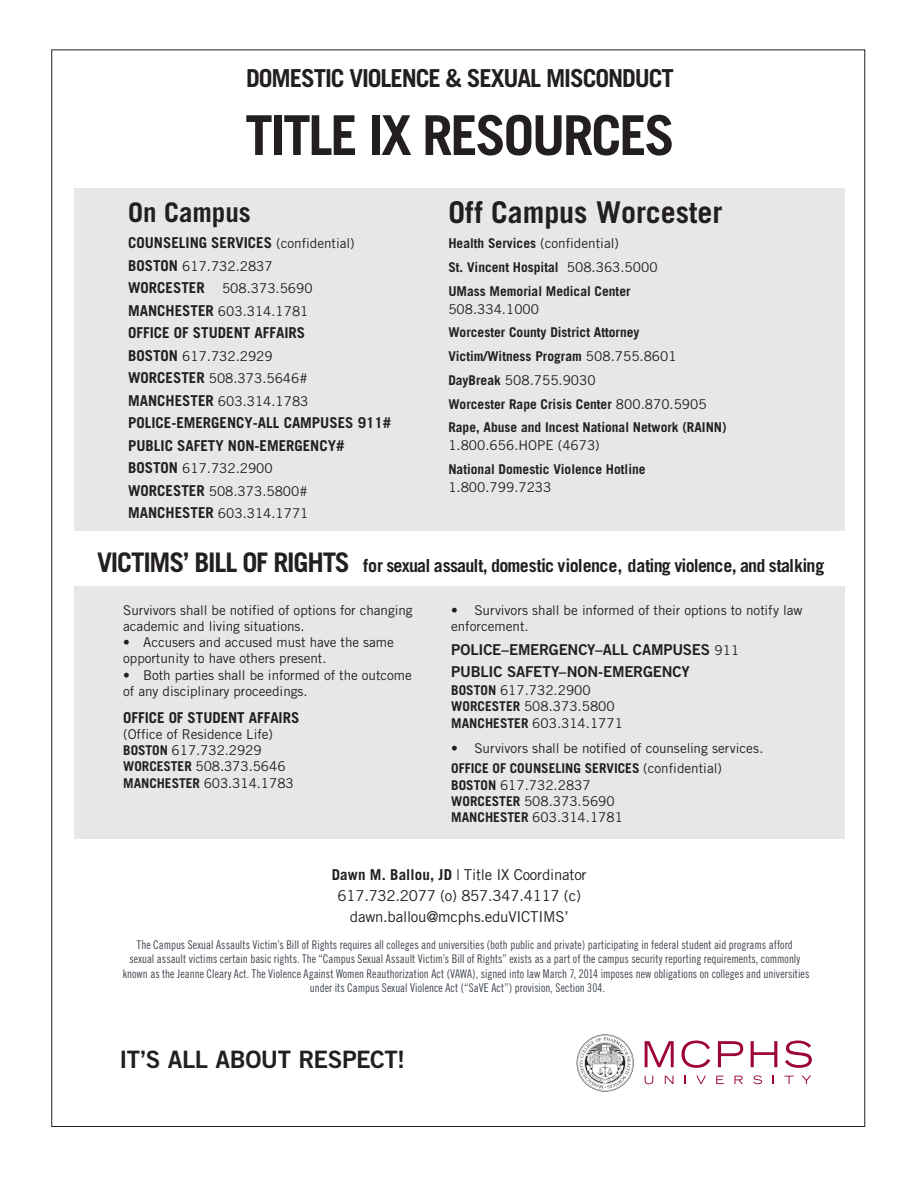
<style>
.page{position:relative;width:918px;height:1188px;background:#fff}
.page>*{position:absolute;margin:0;border:0;box-sizing:border-box;transform-origin:0 0}
.t1{font:700 55.05px "Trade Gothic";letter-spacing:-.045em;color:#231f20}
.t2{font:700 30px "Trade Gothic";color:#231f20}
.t3{font:700 27px "Trade Gothic";color:#231f20}
.t4{font:700 24.75px "Trade Gothic";letter-spacing:-.045em;color:#231f20}
.t5{font:24px "Trade Gothic Bold Two";letter-spacing:-.02em;color:#231f20}
.t6{font:700 18px "Trade Gothic";letter-spacing:-.045em;color:#231f20}
.t7{font:700 15px/22.5px "Trade Gothic";color:#231f20}
.t8{font:15px/21px "Trade Gothic";letter-spacing:-.015em;color:#231f20;text-align:center}
.t9{font:15px/22.5px "Trade Gothic Bold Two";letter-spacing:-.015em;color:#231f20}
.t10{font:13.5px/16.2px "Trade Gothic";letter-spacing:-.005em;color:#231f20}
.t11{font:700 13.5px/23.7px "Trade Gothic";color:#231f20}
.t12{font:12px/14.4px "Trade Gothic Cond Eighteen";letter-spacing:.005em;color:#3e444f;text-align:center;scale:.93 1}
.s1{font-weight:400;font-size:13.5px}
.s2{font-weight:700;font-size:15px}
.s3{font-weight:400}
.s4{font-size:27px}
.s5{font-weight:700}
.s6{font-family:"Trade Gothic";font-size:13.5px}
</style>
<div class="page">
<div style="left:74px;top:188px;width:771px;height:343px;background:#e6e7e9"></div>
<div style="left:74px;top:586px;width:771px;height:253px;background:#e6e7e9"></div>
<svg style="left:645px;top:1041px;width:29px;height:26px"></svg>
<svg style="left:682px;top:1041px;width:28px;height:27px"></svg>
<svg style="left:718px;top:1041px;width:25px;height:26px"></svg>
<svg style="left:751px;top:1041px;width:26px;height:26px"></svg>
<svg style="left:785px;top:1041px;width:27px;height:27px"></svg>
<svg style="left:645px;top:1076px;width:8px;height:8px"></svg>
<svg style="left:665px;top:1076px;width:8px;height:8px"></svg>
<svg style="left:696px;top:1076px;width:10px;height:8px"></svg>
<svg style="left:716px;top:1076px;width:8px;height:8px"></svg>
<svg style="left:734px;top:1076px;width:9px;height:8px"></svg>
<svg style="left:753px;top:1075px;width:9px;height:9px"></svg>
<svg style="left:784px;top:1076px;width:10px;height:8px"></svg>
<svg style="left:802px;top:1076px;width:9px;height:8px"></svg>
<svg style="left:577px;top:1034px;width:57px;height:58px"></svg>
<h1 class="t4" style="left:246px;top:63px;width:429px">DOMESTIC VIOLENCE &amp; SEXUAL MISCONDUCT</h1>
<h1 class="t1" style="left:245px;top:102px;width:431px">TITLE IX RESOURCES</h1>
<h2 class="t3" style="left:128px;top:196px;width:124px">On Campus</h2>
<p class="t7" style="left:128px;top:231px;width:228px">COUNSELING SERVICES <span class="s1">(confidential)</span></p>
<p class="t10" style="left:128px;top:255px;width:186px;line-height:22.5px"><span class="s2">BOSTON</span> 617.732.2837<br><span class="s2">WORCESTER</span> 508.373.5690<br><span class="s2">MANCHESTER</span> 603.314.1781</p>
<p class="t7" style="left:128px;top:321px;width:179px">OFFICE OF STUDENT AFFAIRS</p>
<p class="t10" style="left:128px;top:345px;width:182px;line-height:22.5px"><span class="s2">BOSTON</span> 617.732.2929<br><span class="s2">WORCESTER</span> 508.373.5646#<br><span class="s2">MANCHESTER</span> 603.314.1783</p>
<p class="t7" style="left:128px;top:411px;width:264px">POLICE-EMERGENCY-ALL CAMPUSES 911#<br>PUBLIC SAFETY NON-EMERGENCY#</p>
<p class="t10" style="left:128px;top:457px;width:182px;line-height:22.5px"><span class="s2">BOSTON</span> 617.732.2900<br><span class="s2">WORCESTER</span> 508.373.5800#<br><span class="s2">MANCHESTER</span> 603.314.1771</p>
<h2 class="t2" style="left:448px;top:194px;width:276px">Off Campus Worcester</h2>
<p class="t11" style="left:448px;top:231px;width:211px">Health Services <span class="s3">(confidential)<br></span>St. Vincent Hospital <span class="s3">508.363.5000<br></span>UMass Memorial Medical Center</p>
<p class="t11" style="left:448px;top:297px;width:280px"><span class="s3">508.334.1000<br></span>Worcester County District Attorney<br>Victim/Witness Program <span class="s3">508.755.8601<br></span>DayBreak <span class="s3">508.755.9030<br></span>Worcester Rape Crisis Center <span class="s3">800.870.5905<br></span>Rape, Abuse and Incest National Network (RAINN)</p>
<p class="t11" style="left:448px;top:433px;width:199px"><span class="s3">1.800.656.HOPE (4673)<br></span>National Domestic Violence Hotline</p>
<p class="t10" style="left:448px;top:479px;width:105px">1.800.799.7233</p>
<h2 class="t6" style="left:97px;top:554px;width:729px"><span class="s4">VICTIMS’ BILL OF RIGHTS</span> for sexual assault, domestic violence, dating violence, and stalking</h2>
<p class="t10" style="left:123px;top:602px;width:291px">Survivors shall be notified of options for changing academic and living situations.</p>
<p class="t10" style="left:123px;top:634px;width:272px">• Accusers and accused must have the same opportunity to have others present.</p>
<p class="t10" style="left:123px;top:666px;width:290px">• Both parties shall be informed of the outcome of any disciplinary proceedings.</p>
<h3 class="t7" style="left:123px;top:706px;width:178px">OFFICE OF STUDENT AFFAIRS</h3>
<p class="t10" style="left:123px;top:726px;width:172px">(Office of Residence Life)<br><span class="s5">BOSTON</span> 617.732.2929<br><span class="s5">WORCESTER</span> 508.373.5646<br><span class="s5">MANCHESTER</span> 603.314.1783</p>
<p class="t10" style="left:451px;top:602px;width:353px">• Survivors shall be informed of their options to notify law enforcement.</p>
<h3 class="t9" style="left:451px;top:638px;width:290px">POLICE–EMERGENCY–ALL CAMPUSES <span class="s6">911<br></span>PUBLIC SAFETY–NON-EMERGENCY</h3>
<p class="t10" style="left:451px;top:682px;width:173px"><span class="s5">BOSTON</span> 617.732.2900<br><span class="s5">WORCESTER</span> 508.373.5800<br><span class="s5">MANCHESTER</span> 603.314.1771</p>
<p class="t10" style="left:451px;top:737px;width:314px;line-height:20.7px">• Survivors shall be notified of counseling services.<br><span class="s5">OFFICE OF COUNSELING SERVICES</span> (confidential)</p>
<p class="t10" style="left:451px;top:777px;width:141px"><span class="s5">BOSTON</span> 617.732.2837</p>
<p class="t10" style="left:451px;top:793px;width:173px"><span class="s5">WORCESTER</span> 508.373.5690<br><span class="s5">MANCHESTER</span> 603.314.1781</p>
<p class="t8" style="left:332px;top:864px;width:256px"><span class="s5">Dawn M. Ballou, JD</span> | Title IX Coordinator<br>617.732.2077 (o) 857.347.4117 (c) dawn.ballou@mcphs.eduVICTIMS’</p>
<p class="t12" style="left:123px;top:937px;width:740px">The Campus Sexual Assaults Victim’s Bill of Rights requires all colleges and universities (both public and private) participating in federal student aid programs afford<br>sexual assault victims certain basic rights. The “Campus Sexual Assault Victim’s Bill of Rights” exists as a part of the campus security reporting requirements, commonly known as the Jeanne Cleary Act. The Violence Against Women Reauthorization Act (VAWA), signed into law March 7, 2014 imposes new obligations on colleges and universities</p>
<p class="t12" style="left:310px;top:981px;width:319px">under its Campus Sexual Violence Act (“SaVE Act”) provision, Section 304.</p>
<p class="t5" style="left:120px;top:1045px;width:287px">IT’S ALL ABOUT RESPECT!</p>
</div>
